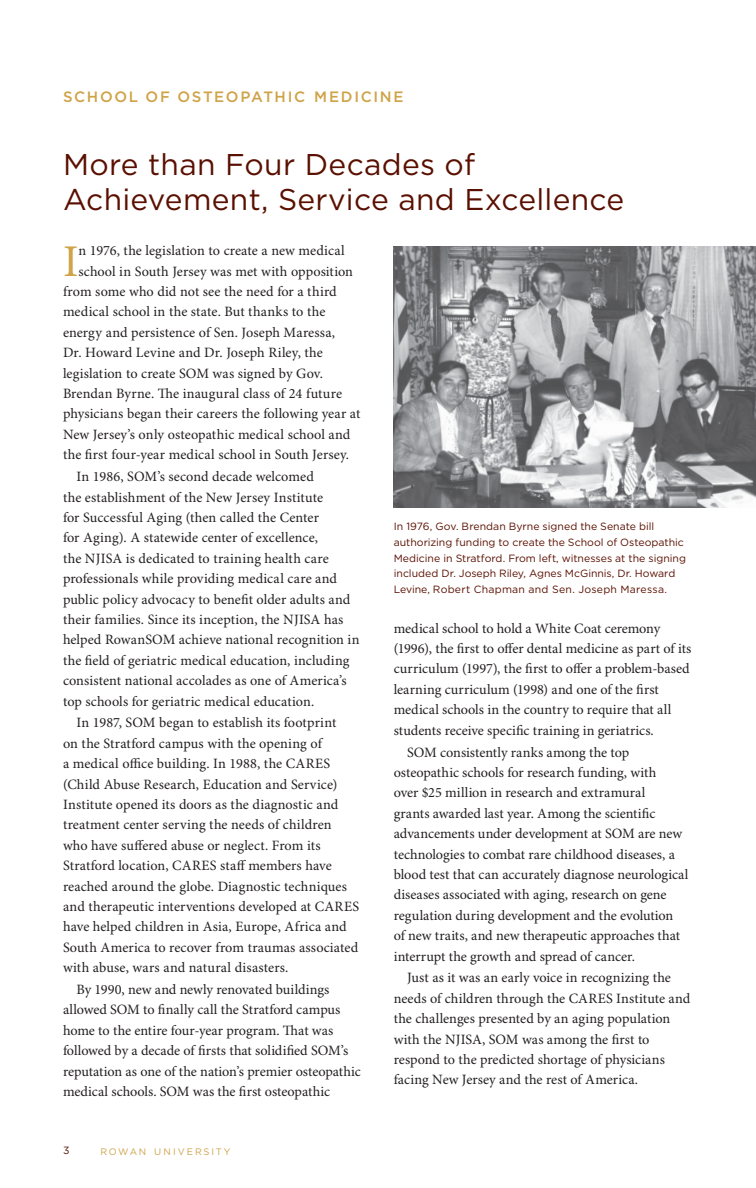
<style>
.page{position:relative;width:756px;height:1188px;background:#fff}
.page>*{position:absolute;margin:0;border:0;box-sizing:border-box;transform-origin:0 0}
.narrative{font:45.45px "Minion Pro";color:#cfa348}
.Major_Heading{font:30px/34.7px "Gotham";letter-spacing:.01em;color:#5a1000}
.t1{font:500 15px "Gotham";letter-spacing:.11em;color:#cfa348}
.narrative-2{font:14.25px/20.4px "Minion Pro";letter-spacing:.005em;color:#231f20}
.narrative-3{font:10.5px/15.8px "Gotham";color:#5a1000}
.t2{font:10.5px "Gotham";color:#5b1300}
.t3{font:9.3px "Gotham";letter-spacing:.19em;color:#cfa348}
</style>
<div class="page">
<img style="left:394px;top:246px;width:362px;height:262px">
<p class="t1" style="left:63px;top:87px;width:342px">SCHOOL OF OSTEOPATHIC MEDICINE</p>
<p class="Major_Heading" style="left:63px;top:146px;width:563px">More than Four Decades of<br>Achievement, Service and Excellence</p>
<p class="narrative" style="left:63px;top:234px;width:17px">I</p>
<p class="narrative-2" style="left:78px;top:241px;width:268px">n 1976, the legislation to create a new medical</p>
<p class="narrative-2" style="left:78px;top:262px;width:276px">school in South Jersey was met with opposition</p>
<p class="narrative-2" style="left:63px;top:282px;width:275px">from some who did not see the need for a third</p>
<p class="narrative-2" style="left:63px;top:302px;width:264px">medical school in the state. But thanks to the</p>
<p class="narrative-2" style="left:63px;top:323px;width:274px">energy and persistence of Sen. Joseph Maressa,</p>
<p class="narrative-2" style="left:63px;top:343px;width:261px">Dr. Howard Levine and Dr. Joseph Riley, the</p>
<p class="narrative-2" style="left:63px;top:364px;width:261px">legislation to create SOM was signed by Gov.</p>
<p class="narrative-2" style="left:63px;top:384px;width:281px">Brendan Byrne. The inaugural class of 24 future</p>
<p class="narrative-2" style="left:63px;top:404px;width:299px">physicians began their careers the following year at</p>
<p class="narrative-2" style="left:63px;top:425px;width:289px">New Jersey’s only osteopathic medical school and</p>
<p class="narrative-2" style="left:63px;top:445px;width:288px">the first four-year medical school in South Jersey.</p>
<p class="narrative-2" style="left:63px;top:467px;width:298px;text-indent:14px">In 1986, SOM’s second decade welcomed<br>the establishment of the New Jersey Institute<br>for Successful Aging (then called the Center<br>for Aging). A statewide center of excellence,<br>the NJISA is dedicated to training health care professionals while providing medical care and public policy advocacy to benefit older adults and their families. Since its inception, the NJISA has helped RowanSOM achieve national recognition in the field of geriatric medical education, including consistent national accolades as one of America’s top schools for geriatric medical education.</p>
<p class="narrative-2" style="left:63px;top:713px;width:298px;text-indent:14px">In 1987, SOM began to establish its footprint<br>on the Stratford campus with the opening of<br>a medical office building. In 1988, the CARES (Child Abuse Research, Education and Service)<br>Institute opened its doors as the diagnostic and treatment center serving the needs of children who have suffered abuse or neglect. From its Stratford location, CARES staff members have reached around the globe. Diagnostic techniques and therapeutic interventions developed at CARES have helped children in Asia, Europe, Africa and South America to recover from traumas associated with abuse, wars and natural disasters.</p>
<p class="narrative-2" style="left:63px;top:980px;width:299px;text-indent:14px">By 1990, new and newly renovated buildings allowed SOM to finally call the Stratford campus home to the entire four-year program. That was followed by a decade of firsts that solidified SOM’s reputation as one of the nation’s premier osteopathic medical schools. SOM was the first osteopathic</p>
<p class="narrative-3" style="left:394px;top:518px;width:294px">In 1976, Gov. Brendan Byrne signed the Senate bill authorizing funding to create the School of Osteopathic Medicine in Stratford. From left, witnesses at the signing included Dr. Joseph Riley, Agnes McGinnis, Dr. Howard Levine, Robert Chapman and Sen. Joseph Maressa.</p>
<p class="narrative-2" style="left:394px;top:619px;width:299px">medical school to hold a White Coat ceremony (1996), the first to offer dental medicine as part of its curriculum (1997), the first to offer a problem-based learning curriculum (1998) and one of the first medical schools in the country to require that all students receive specific training in geriatrics.</p>
<p class="narrative-2" style="left:394px;top:742px;width:296px;text-indent:14px">SOM consistently ranks among the top osteopathic schools for research funding, with<br>over $25 million in research and extramural<br>grants awarded last year. Among the scientific advancements under development at SOM are new technologies to combat rare childhood diseases, a blood test that can accurately diagnose neurological diseases associated with aging, research on gene regulation during development and the evolution of new traits, and new therapeutic approaches that interrupt the growth and spread of cancer.</p>
<p class="narrative-2" style="left:394px;top:968px;width:298px;text-indent:14px">Just as it was an early voice in recognizing the needs of children through the CARES Institute and the challenges presented by an aging population with the NJISA, SOM was among the first to respond to the predicted shortage of physicians facing New Jersey and the rest of America.</p>
<p class="t2" style="left:63px;top:1145px;width:8px">3</p>
<p class="t3" style="left:100px;top:1146px;width:132px">ROWAN UNIVERSITY</p>
</div>
